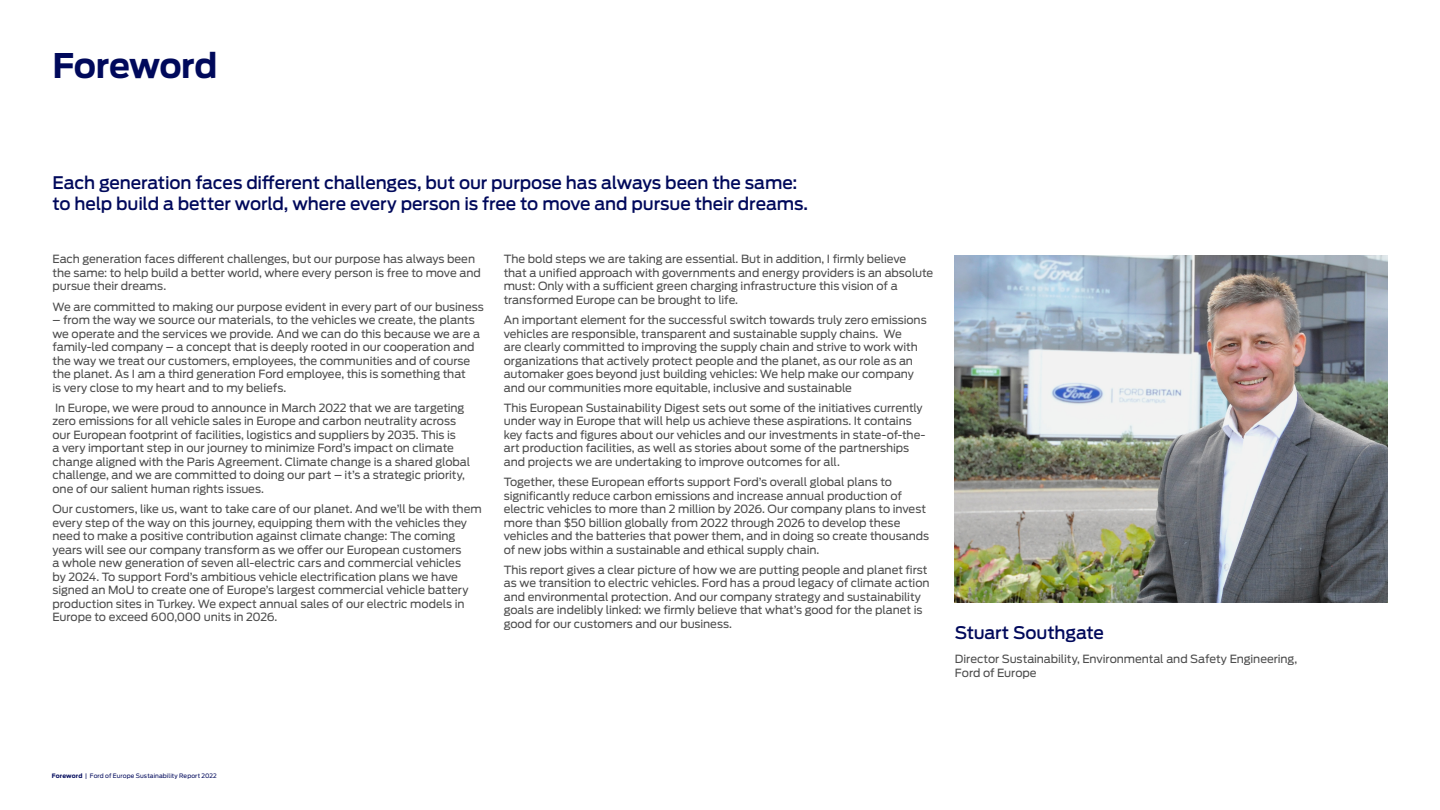
<style>
.page{position:relative;width:1440px;height:810px;background:#fff}
.page>*{position:absolute;margin:0;border:0;box-sizing:border-box;transform-origin:0 0}
.Page_Header{font:700 33.75px "Ford Antenna";letter-spacing:-.01em;color:#00095b}
.Intro_Copy{font:500 17.25px/20.7px "Ford Antenna";letter-spacing:-.01em;color:#00095b}
.Body_Copy{font:11.25px/13.5px "Ford Antenna";letter-spacing:-.01em;color:#4d4d4d}
.Page_Folio{font:6px "Ford Antenna";letter-spacing:.01em;color:#00095b}
.s1{font-weight:700}
</style>
<div class="page">
<img style="left:955px;top:255px;width:433px;height:348px">
<p class="Page_Header" style="left:52px;top:35px;width:167px">Foreword</p>
<p class="Intro_Copy" style="left:52px;top:170px;width:757px">Each generation faces different challenges, but our purpose has always been the same: to help build a better world, where every person is free to move and pursue their dreams.</p>
<p class="Body_Copy" style="left:52px;top:251px;width:430px">Each generation faces different challenges, but our purpose has always been the same: to help build a better world, where every person is free to move and pursue their dreams.</p>
<p class="Body_Copy" style="left:52px;top:298px;width:433px">We are committed to making our purpose evident in every part of our business</p>
<p class="Body_Copy" style="left:52px;top:312px;width:429px">– from the way we source our materials, to the vehicles we create, the plants we operate and the services we provide. And we can do this because we are a family-led company – a concept that is deeply rooted in our cooperation and the way we treat our customers, employees, the communities and of course the planet. As I am a third generation Ford employee, this is something that<br>is very close to my heart and to my beliefs.</p>
<p class="Body_Copy" style="left:52px;top:400px;width:419px">In Europe, we were proud to announce in March 2022 that we are targeting zero emissions for all vehicle sales in Europe and carbon neutrality across our European footprint of facilities, logistics and suppliers by 2035. This is<br>a very important step in our journey to minimize Ford’s impact on climate change aligned with the Paris Agreement. Climate change is a shared global challenge, and we are committed to doing our part – it’s a strategic priority, one of our salient human rights issues.</p>
<p class="Body_Copy" style="left:52px;top:501px;width:431px">Our customers, like us, want to take care of our planet. And we’ll be with them every step of the way on this journey, equipping them with the vehicles they need to make a positive contribution against climate change: The coming years will see our company transform as we offer our European customers<br>a whole new generation of seven all-electric cars and commercial vehicles<br>by 2024. To support Ford’s ambitious vehicle electrification plans we have signed an MoU to create one of Europe’s largest commercial vehicle battery production sites in Turkey. We expect annual sales of our electric models in Europe to exceed 600,000 units in 2026.</p>
<p class="Body_Copy" style="left:504px;top:251px;width:431px">The bold steps we are taking are essential. But in addition, I firmly believe<br>that a unified approach with governments and energy providers is an absolute must: Only with a sufficient green charging infrastructure this vision of a transformed Europe can be brought to life.</p>
<p class="Body_Copy" style="left:504px;top:312px;width:424px">An important element for the successful switch towards truly zero emissions vehicles are responsible, transparent and sustainable supply chains. We<br>are clearly committed to improving the supply chain and strive to work with organizations that actively protect people and the planet, as our role as an automaker goes beyond just building vehicles: We help make our company and our communities more equitable, inclusive and sustainable</p>
<p class="Body_Copy" style="left:504px;top:400px;width:423px">This European Sustainability Digest sets out some of the initiatives currently under way in Europe that will help us achieve these aspirations. It contains key facts and figures about our vehicles and our investments in state-of-the&shy;art production facilities, as well as stories about some of the partnerships and projects we are undertaking to improve outcomes for all.</p>
<p class="Body_Copy" style="left:504px;top:474px;width:427px">Together, these European efforts support Ford’s overall global plans to significantly reduce carbon emissions and increase annual production of electric vehicles to more than 2 million by 2026. Our company plans to invest more than $50 billion globally from 2022 through 2026 to develop these vehicles and the batteries that power them, and in doing so create thousands of new jobs within a sustainable and ethical supply chain.</p>
<p class="Body_Copy" style="left:504px;top:562px;width:427px">This report gives a clear picture of how we are putting people and planet first as we transition to electric vehicles. Ford has a proud legacy of climate action and environmental protection. And our company strategy and sustainability goals are indelibly linked: we firmly believe that what’s good for the planet is good for our customers and our business.</p>
<p class="Intro_Copy" style="left:955px;top:621px;width:151px">Stuart Southgate</p>
<p class="Body_Copy" style="left:955px;top:651px;width:344px">Director Sustainability, Environmental and Safety Engineering,<br>Ford of Europe</p>
<p class="Page_Folio" style="left:52px;top:770px;width:166px"><span class="s1">Foreword</span> | Ford of Europe Sustainability Report 2022</p>
</div>
